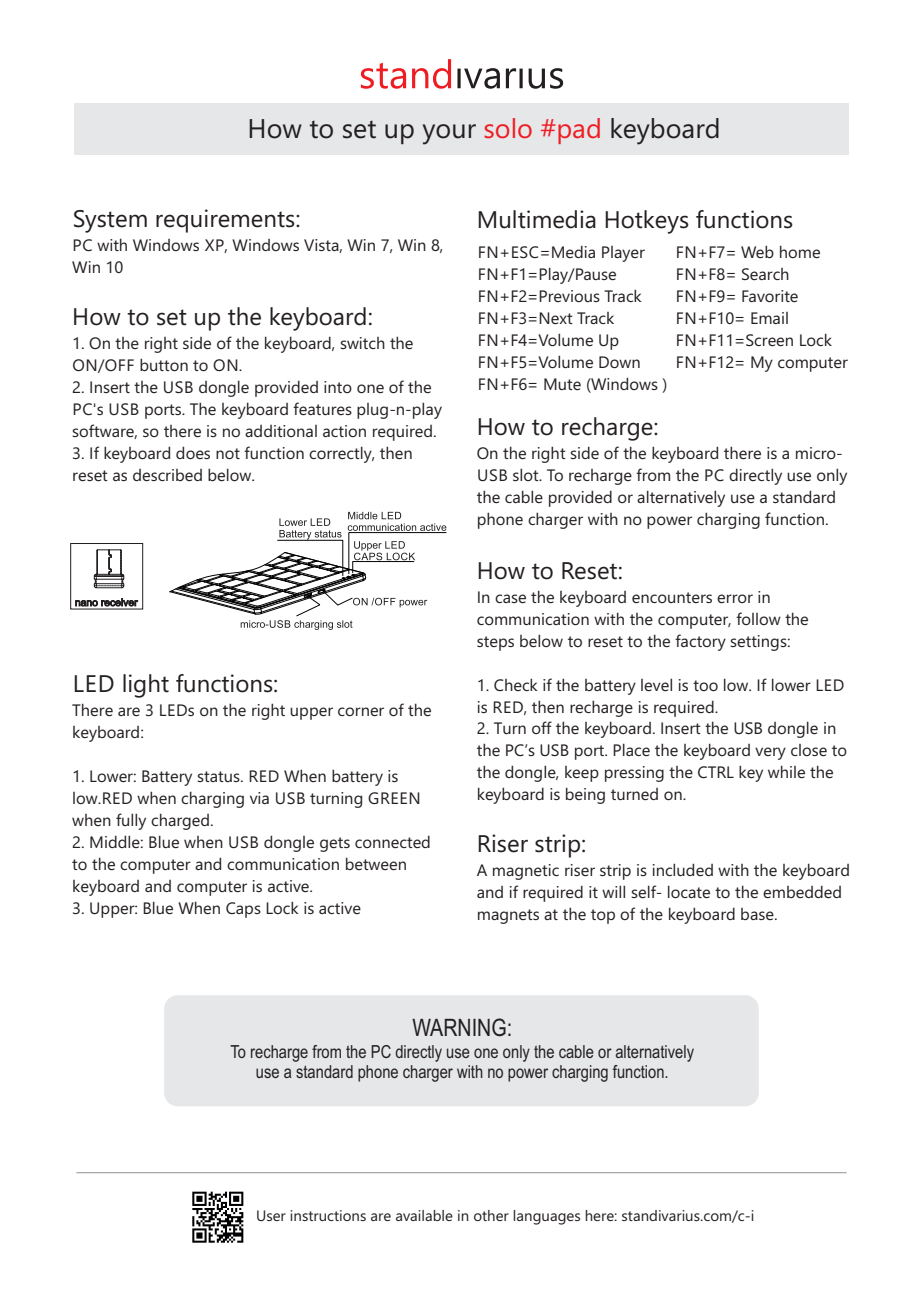
<style>
.page{position:relative;width:920px;height:1290px;background:#fff}
.page>*{position:absolute;margin:0;border:0;box-sizing:border-box;transform-origin:0 0}
.t1{font:27px "Segoe UI";color:#231f20}
.t2{font:24px "Segoe UI";color:#231f20}
.t3{font:24px "Arial Narrow";color:#231f20}
.t4{font:18px/20.4px "Arial Narrow";color:#231f20;text-align:center}
.t5{font:16.5px/21.9px "Segoe UI";color:#231f20}
.t6{font:15px "Segoe UI";color:#231f20}
.s1{color:#ee1d23}
</style>
<div class="page">
<div style="left:164px;top:953px;width:595px;height:112px;background:#fff;border:1px solid #939598;border-radius:30px"></div>
<hr style="left:455px;top:70px;width:3px;height:19px;background:#231f20">
<hr style="left:76px;top:1196px;width:771px;height:1px;background:#a8a9ad">
<svg style="left:192px;top:1192px;width:51px;height:51px"></svg>
<div style="left:74px;top:104px;width:775px;height:51px;background:#e6e7e9"></div>
<div style="left:164px;top:995px;width:595px;height:111px;background:#e6e7e9;border-radius:14px"></div>
<svg style="left:169px;top:512px;width:277px;height:118px"></svg>
<svg style="left:70px;top:543px;width:74px;height:67px"></svg>
<hr style="left:76px;top:1172px;width:771px;height:1px;background:#a8a9ad">
<svg style="left:360px;top:59px;width:91px;height:30px"></svg>
<svg style="left:457px;top:68px;width:106px;height:21px"></svg>
<h1 class="t1" style="left:247px;top:118px;width:475px">How to set up your <span class="s1">solo #pad</span> keyboard</h1>
<h2 class="t2" style="left:73px;top:210px;width:229px">System requirements:</h2>
<p class="t5" style="left:72px;top:236px;width:373px">PC with Windows XP, Windows Vista, Win 7, Win 8,<br>Win 10</p>
<h2 class="t2" style="left:72px;top:308px;width:302px">How to set up the keyboard:</h2>
<p class="t5" style="left:72px;top:334px;width:343px">1. On the right side of the keyboard, switch the<br>ON/OFF button to ON.</p>
<p class="t5" style="left:72px;top:378px;width:371px">2. Insert the USB dongle provided into one of the<br>PC's USB ports. The keyboard features plug-n-play software, so there is no additional action required.</p>
<p class="t5" style="left:72px;top:444px;width:342px">3. If keyboard does not function correctly, then reset as described below.</p>
<h2 class="t2" style="left:73px;top:675px;width:207px">LED light functions:</h2>
<p class="t5" style="left:72px;top:701px;width:361px">There are 3 LEDs on the right upper corner of the keyboard:</p>
<p class="t5" style="left:72px;top:767px;width:350px">1. Lower: Battery status. RED When battery is low.RED when charging via USB turning GREEN when fully charged.</p>
<p class="t5" style="left:72px;top:833px;width:360px">2. Middle: Blue when USB dongle gets connected to the computer and communication between keyboard and computer is active.</p>
<p class="t5" style="left:72px;top:898px;width:290px">3. Upper: Blue When Caps Lock is active</p>
<h2 class="t2" style="left:477px;top:210px;width:318px">Multimedia Hotkeys functions</h2>
<p class="t5" style="left:478px;top:243px;width:168px">FN+ESC=Media Player</p>
<p class="t5" style="left:676px;top:243px;width:146px">FN+F7= Web home</p>
<p class="t5" style="left:478px;top:265px;width:166px">FN+F1=Play/Pause<br>FN+F2=Previous Track<br>FN+F3=Next Track</p>
<p class="t5" style="left:478px;top:353px;width:191px">FN+F5=Volume Down<br>FN+F6= Mute (Windows )</p>
<p class="t5" style="left:478px;top:331px;width:143px">FN+F4=Volume Up</p>
<p class="t5" style="left:676px;top:265px;width:115px">FN+F8= Search</p>
<p class="t5" style="left:676px;top:287px;width:124px">FN+F9= Favorite<br>FN+F10= Email</p>
<p class="t5" style="left:676px;top:331px;width:174px">FN+F11=Screen Lock<br>FN+F12= My computer</p>
<h2 class="t2" style="left:477px;top:418px;width:183px">How to recharge:</h2>
<p class="t5" style="left:477px;top:444px;width:372px">On the right side of the keyboard there is a micro-USB slot. To recharge from the PC directly use only the cable provided or alternatively use a standard phone charger with no power charging function.</p>
<h2 class="t2" style="left:477px;top:561px;width:148px">How to Reset:</h2>
<p class="t5" style="left:477px;top:587px;width:334px">In case the keyboard encounters error in communication with the computer, follow the steps below to reset to the factory settings:</p>
<p class="t5" style="left:477px;top:675px;width:369px">1. Check if the battery level is too low. If lower LED is RED, then recharge is required.</p>
<p class="t5" style="left:477px;top:719px;width:372px">2. Turn off the keyboard. Insert the USB dongle in the PC’s USB port. Place the keyboard very close to the dongle, keep pressing the CTRL key while the keyboard is being turned on.</p>
<h2 class="t2" style="left:477px;top:835px;width:111px">Riser strip:</h2>
<p class="t5" style="left:477px;top:861px;width:375px">A magnetic riser strip is included with the keyboard and if required it will self- locate to the embedded magnets at the top of the keyboard base.</p>
<h2 class="t3" style="left:412px;top:1018px;width:101px">WARNING:</h2>
<p class="t4" style="left:231px;top:1043px;width:465px">To recharge from the PC directly use one only the cable or alternatively use a standard phone charger with no power charging function.</p>
<p class="t6" style="left:256px;top:1210px;width:500px">User instructions are available in other languages here: standivarius.com/c-i</p>
</div>
